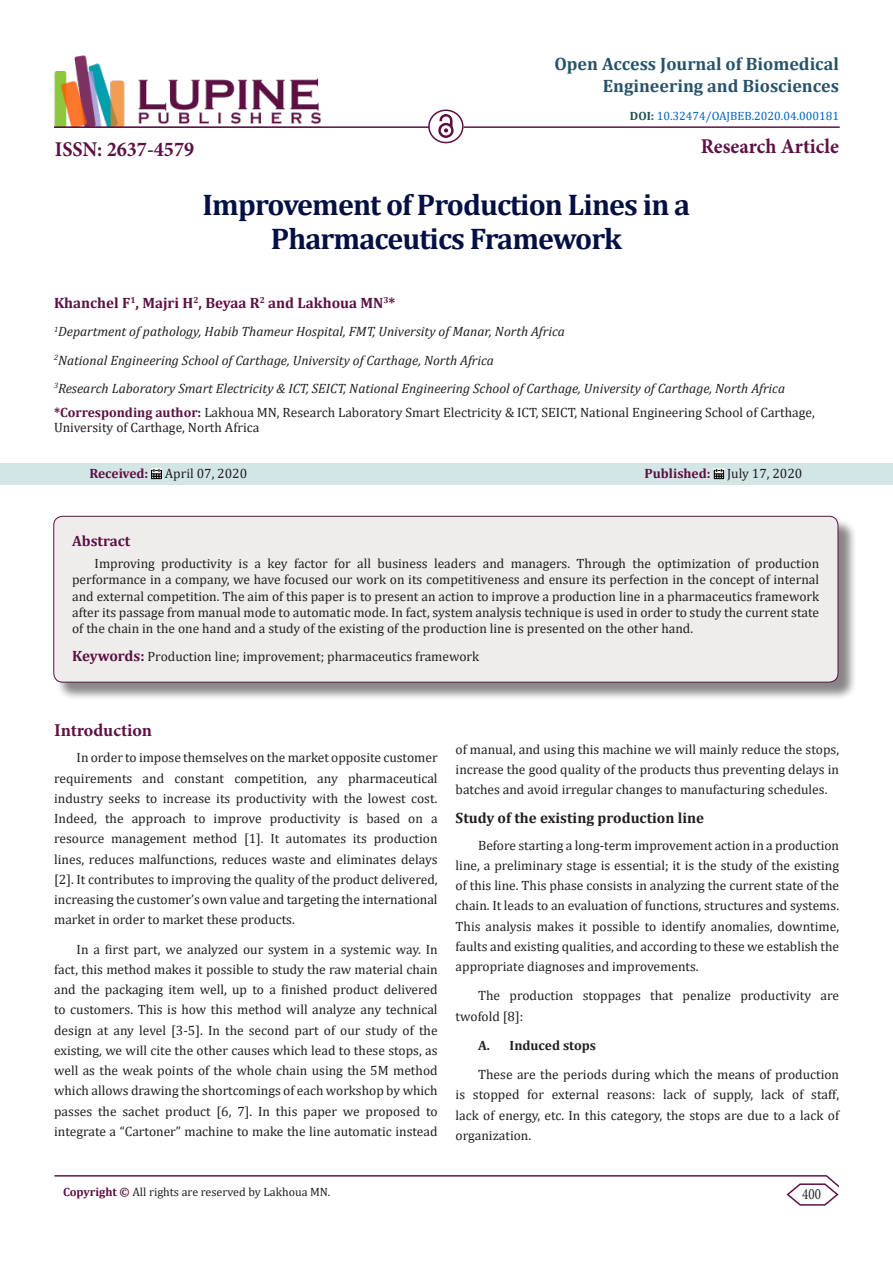
<style>
.page{position:relative;width:893px;height:1263px;background:#fff}
.page>*{position:absolute;margin:0;border:0;box-sizing:border-box;transform-origin:0 0}
.t1{font:700 30px/34.5px "Cambria";letter-spacing:-.03em;color:#041043;text-align:center}
.t2{font:700 21px "Minion Pro";color:#5c1043;scale:.96 1}
.t3{font:700 18px/21.6px "Cambria";color:#27536a;text-align:right}
.t4{font:700 18px "Minion Pro";letter-spacing:-.005em;color:#5c1043}
.t5{font:15.75px "Minion Pro";color:#231f20;scale:.83 1}
.t6{font:700 15px "Cambria";color:#5c1043}
.t7{font:700 15px "Cambria";color:#231f20}
.t8{font:13.5px/20.2px "Cambria";color:#231f20;text-align:justify}
.t9{font:italic 13.5px "Cambria";color:#231f20}
.t10{font:700 13.5px "Cambria";color:#231f20}
.t11{font:12px "Cambria";color:#231f20}
.t12{font:12px "Cambria";color:#0563c1}
.s1{font-weight:700;color:#1e5050}
.s2{font-weight:700;color:#5c1043}
.s3{font-weight:700;font-size:15px;color:#5c1043}
</style>
<div class="page">
<hr style="left:54px;top:1175px;width:773px;height:1px;background:#5c1043">
<svg style="left:785px;top:1175px;width:54px;height:31px"></svg>
<img style="left:54px;top:55px;width:267px;height:71px">
<hr style="left:54px;top:126px;width:375px;height:2px;background:#5c1043">
<img style="left:438px;top:115px;width:15px;height:23px">
<div style="left:0;top:463px;width:892px;height:21px;background:#d2e6e6"></div>
<svg style="left:151px;top:469px;width:11px;height:10px"></svg>
<svg style="left:713px;top:469px;width:11px;height:10px"></svg>
<div style="left:428px;top:109px;width:36px;height:34px;border:2px solid #5c1043;border-radius:50%"></div>
<hr style="left:464px;top:126px;width:376px;height:2px;background:#5c1043">
<div style="left:56px;top:518px;width:801px;height:183px;background:#231f20;opacity:.54"></div>
<div style="left:54px;top:516px;width:784px;height:166px;background:#efedec;border-radius:9px"></div>
<div style="left:53px;top:516px;width:785px;height:166px;border:1px solid #5c1043;border-radius:9px"></div>
<p class="t3" style="left:554px;top:53px;width:286px">Open Access Journal of Biomedical<br>Engineering and Biosciences</p>
<p class="t12" style="left:630px;top:108px;width:211px"><span class="s1">DOI:</span> 10.32474/OAJBEB.2020.04.000181</p>
<p class="t2" style="left:55px;top:135px;width:147px">ISSN: 2637-4579</p>
<p class="t2" style="left:701px;top:131px;width:145px">Research Article</p>
<p class="t1" style="left:203px;top:186px;width:489px">Improvement of Production Lines in a<br>Pharmaceutics Framework</p>
<p class="t6" style="left:54px;top:293px;width:343px">Khanchel F<sup>1</sup>, Majri H<sup>2</sup>, Beyaa R<sup>2</sup> and Lakhoua MN<sup>3</sup>*</p>
<p class="t9" style="left:54px;top:322px;width:512px"><sup>1</sup>Department of pathology, Habib Thameur Hospital, FMT, University of Manar, North Africa</p>
<p class="t9" style="left:54px;top:350px;width:441px"><sup>2</sup>National Engineering School of Carthage, University of Carthage, North Africa</p>
<p class="t9" style="left:54px;top:378px;width:733px"><sup>3</sup>Research Laboratory Smart Electricity &amp; ICT, SEICT, National Engineering School of Carthage, University of Carthage, North Africa</p>
<p class="t8" style="left:54px;top:404px;width:762px;line-height:15px"><span class="s2">*Corresponding author:</span> Lakhoua MN, Research Laboratory Smart Electricity &amp; ICT, SEICT, National Engineering School of Carthage,<br>University of Carthage, North Africa</p>
<p class="t8" style="left:89px;top:463px;width:159px"><span class="s2">Received:</span> April 07, 2020</p>
<p class="t8" style="left:645px;top:463px;width:159px"><span class="s2">Published:</span> July 17, 2020</p>
<p class="t6" style="left:72px;top:530px;width:60px">Abstract</p>
<p class="t8" style="left:72px;top:555px;width:749px;line-height:16.2px;text-indent:22px">Improving productivity is a key factor for all business leaders and managers. Through the optimization of production performance in a company, we have focused our work on its competitiveness and ensure its perfection in the concept of internal and external competition. The aim of this paper is to present an action to improve a production line in a pharmaceutics framework after its passage from manual mode to automatic mode. In fact, system analysis technique is used in order to study the current state of the chain in the one hand and a study of the existing of the production line is presented on the other hand.</p>
<p class="t8" style="left:72px;top:646px;width:408px"><span class="s3">Keywords:</span> Production line; improvement; pharmaceutics framework</p>
<p class="t4" style="left:54px;top:717px;width:99px">Introduction</p>
<p class="t8" style="left:54px;top:747px;width:385px;text-indent:22px">In order to impose themselves on the market opposite customer requirements and constant competition, any pharmaceutical industry seeks to increase its productivity with the lowest cost.<br>Indeed, the approach to improve productivity is based on a resource management method [1]. It automates its production lines, reduces malfunctions, reduces waste and eliminates delays [2]. It contributes to improving the quality of the product delivered, increasing the customer’s own value and targeting the international market in order to market these products.</p>
<p class="t8" style="left:54px;top:939px;width:385px;text-indent:22px">In a first part, we analyzed our system in a systemic way. In fact, this method makes it possible to study the raw material chain and the packaging item well, up to a finished product delivered to customers. This is how this method will analyze any technical design at any level [3-5]. In the second part of our study of the existing, we will cite the other causes which lead to these stops, as well as the weak points of the whole chain using the 5M method which allows drawing the shortcomings of each workshop by which passes the sachet product [6, 7]. In this paper we proposed to integrate a “Cartoner” machine to make the line automatic instead</p>
<p class="t8" style="left:456px;top:739px;width:385px">of manual, and using this machine we will mainly reduce the stops, increase the good quality of the products thus preventing delays in batches and avoid irregular changes to manufacturing schedules.</p>
<p class="t7" style="left:456px;top:808px;width:250px">Study of the existing production line</p>
<p class="t8" style="left:456px;top:835px;width:385px;text-indent:22px">Before starting a long-term improvement action in a production line, a preliminary stage is essential; it is the study of the existing of this line. This phase consists in analyzing the current state of the chain. It leads to an evaluation of functions, structures and systems.<br>This analysis makes it possible to identify anomalies, downtime, faults and existing qualities, and according to these we establish the appropriate diagnoses and improvements.</p>
<p class="t8" style="left:456px;top:986px;width:385px;text-indent:22px">The production stoppages that penalize productivity are twofold [8]:</p>
<p class="t10" style="left:478px;top:1036px;width:119px">A. Induced stops</p>
<p class="t8" style="left:456px;top:1064px;width:385px;text-indent:22px">These are the periods during which the means of production is stopped for external reasons: lack of supply, lack of staff, lack of energy, etc. In this category, the stops are due to a lack of organization.</p>
<p class="t11" style="left:63px;top:1185px;width:269px"><span class="s2">Copyright ©</span> All rights are reserved by Lakhoua MN.</p>
<p class="t5" style="left:802px;top:1184px;width:24px">400</p>
</div>
